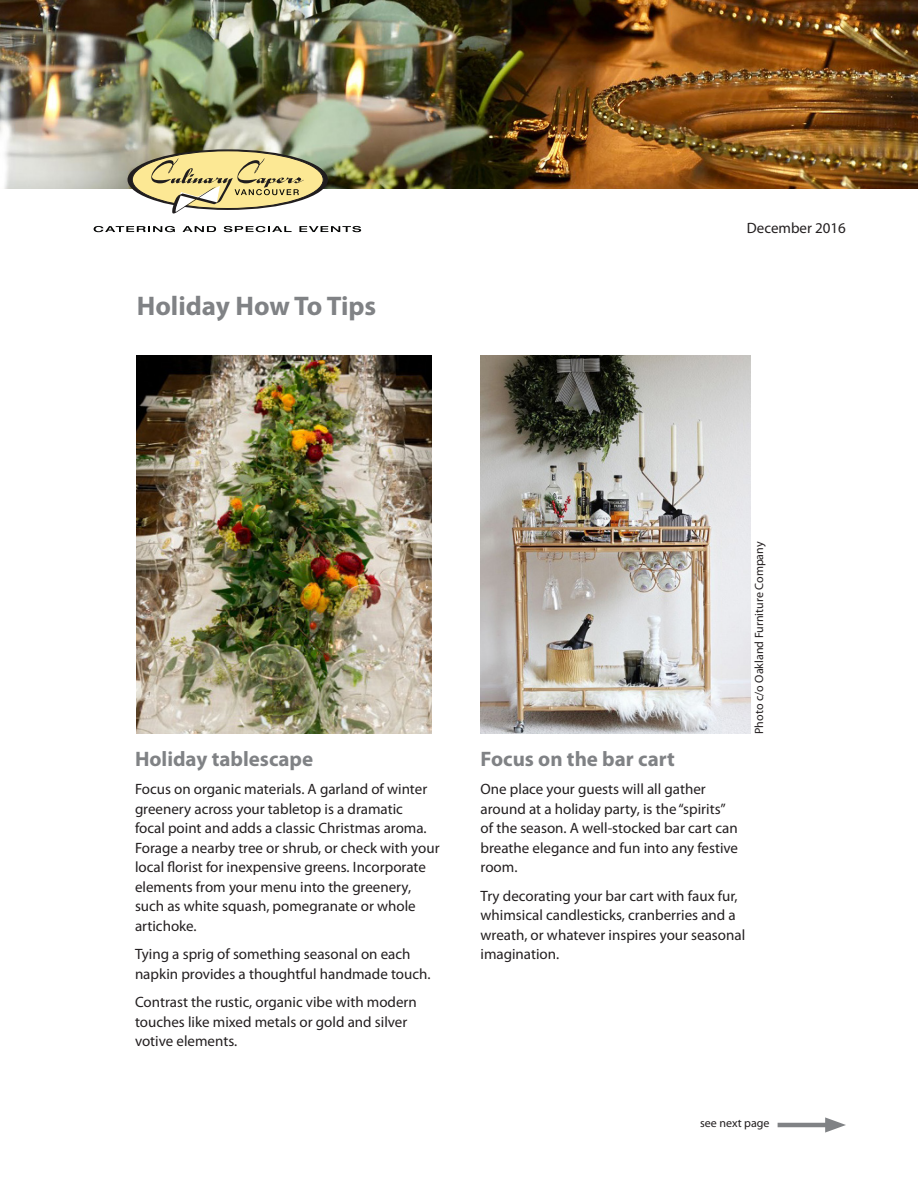
<style>
.page{position:relative;width:918px;height:1188px;background:#fff}
.page>*{position:absolute;margin:0;border:0;box-sizing:border-box;transform-origin:0 0}
.recipe_title{font:700 27px "Myriad Pro";color:#808285}
.recipe_title-2{font:700 21px "Myriad Pro";color:#808285}
.text_1{font:15px/19.5px "Myriad Pro";color:#231f20}
.details{font:12px "Myriad Pro";color:#231f20}
</style>
<div class="page">
<img style="left:0;top:0;width:918px;height:189px">
<svg style="left:128px;top:149px;width:200px;height:61px"></svg>
<div style="left:132px;top:151px;width:191px;height:58px;background:#fce894;border-radius:50%"></div>
<svg style="left:94px;top:226px;width:81px;height:6px"></svg>
<svg style="left:183px;top:226px;width:33px;height:6px"></svg>
<svg style="left:224px;top:226px;width:68px;height:6px"></svg>
<svg style="left:299px;top:226px;width:62px;height:6px"></svg>
<svg style="left:151px;top:159px;width:153px;height:55px"></svg>
<img style="left:137px;top:356px;width:295px;height:378px">
<img style="left:481px;top:356px;width:270px;height:378px">
<hr style="left:778px;top:1123px;width:55px;height:4px;background:#808285">
<svg style="left:825px;top:1117px;width:21px;height:16px"></svg>
<p class="recipe_title" style="left:137px;top:291px;width:241px">Holiday How To Tips</p>
<p class="text_1" style="left:747px;top:218px;width:101px">December 2016</p>
<p class="recipe_title-2" style="left:135px;top:747px;width:180px">Holiday tablescape</p>
<p class="text_1" style="left:135px;top:780px;width:306px">Focus on organic materials. A garland of winter greenery across your tabletop is a dramatic<br>focal point and adds a classic Christmas aroma.<br>Forage a nearby tree or shrub, or check with your local florist for inexpensive greens. Incorporate elements from your menu into the greenery, such as white squash, pomegranate or whole artichoke.</p>
<p class="text_1" style="left:135px;top:945px;width:297px">Tying a sprig of something seasonal on each napkin provides a thoughtful handmade touch.</p>
<p class="text_1" style="left:135px;top:993px;width:283px">Contrast the rustic, organic vibe with modern touches like mixed metals or gold and silver votive elements.</p>
<p class="recipe_title-2" style="left:481px;top:747px;width:196px">Focus on the bar cart</p>
<p class="text_1" style="left:481px;top:780px;width:259px">One place your guests will all gather around at a holiday party, is the “spirits” of the season. A well-stocked bar cart can breathe elegance and fun into any festive room.</p>
<p class="text_1" style="left:481px;top:886px;width:266px">Try decorating your bar cart with faux fur, whimsical candlesticks, cranberries and a wreath, or whatever inspires your seasonal imagination.</p>
<p class="details" style="left:753px;top:734px;width:194px;rotate:-90deg">Photo c/o Oakland Furniture Company</p>
<p class="details" style="left:700px;top:1116px;width:71px">see next page</p>
</div>
